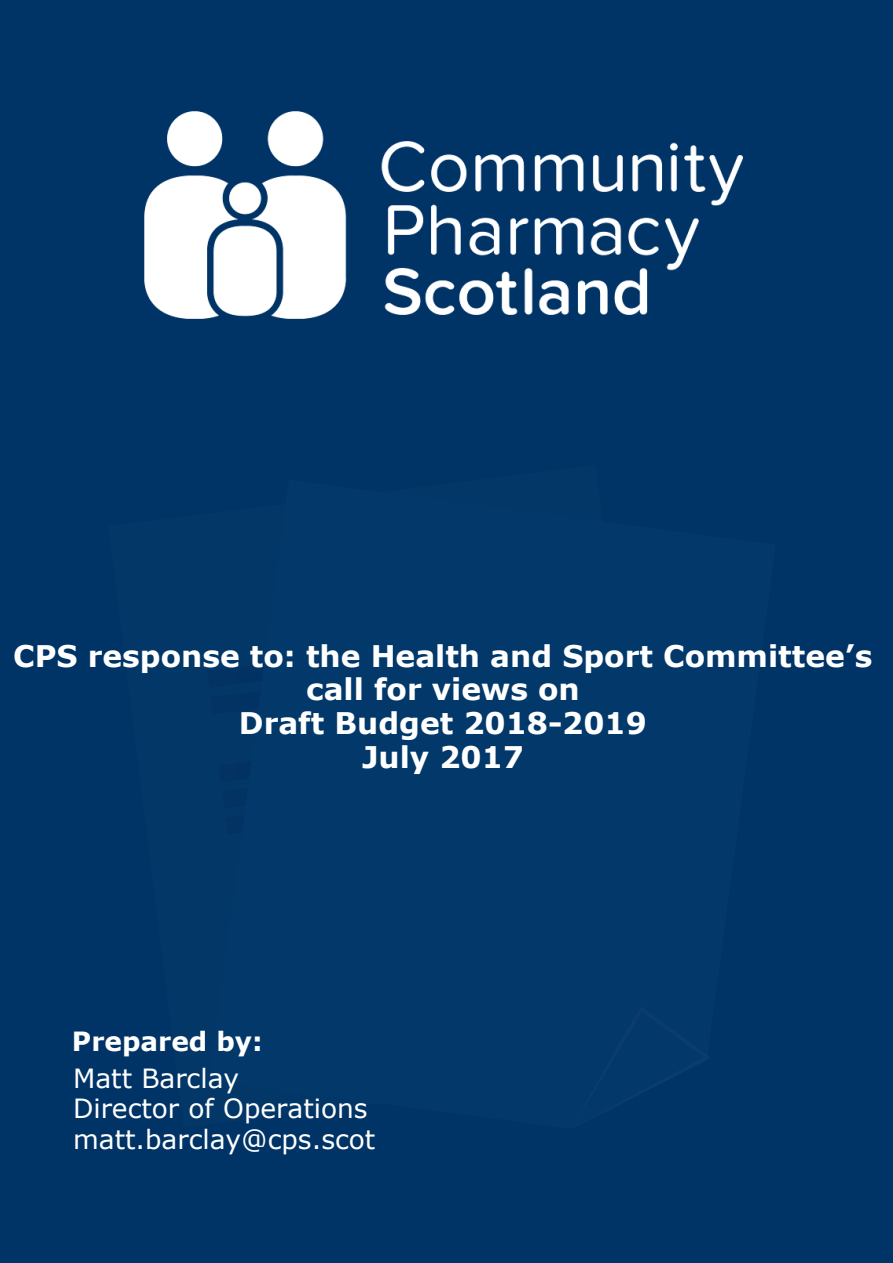
<style>
.page{position:relative;width:893px;height:1263px;background:#fff}
.page>*{position:absolute;margin:0;border:0;box-sizing:border-box;transform-origin:0 0}
.t1{font:700 29.7px/33.8px "Verdana";color:#fff;text-align:center}
.t2{font:26.4px/30.3px "Verdana";color:#fff}
.t3{font:700 26.4px "Verdana";color:#fff}
</style>
<div class="page">
<div style="left:0;top:0;width:892px;height:1262px;background:#036"></div>
<svg style="left:584px;top:1007px;width:125px;height:105px"></svg>
<img style="left:144px;top:111px;width:599px;height:208px">
<p class="t1" style="left:13px;top:638px;width:860px">CPS response to: the Health and Sport Committee’s call for views on<br>Draft Budget 2018-2019<br>July 2017</p>
<p class="t3" style="left:72px;top:1024px;width:192px">Prepared by:</p>
<p class="t2" style="left:73px;top:1062px;width:304px">Matt Barclay<br>Director of Operations matt.barclay@cps.scot</p>
</div>
